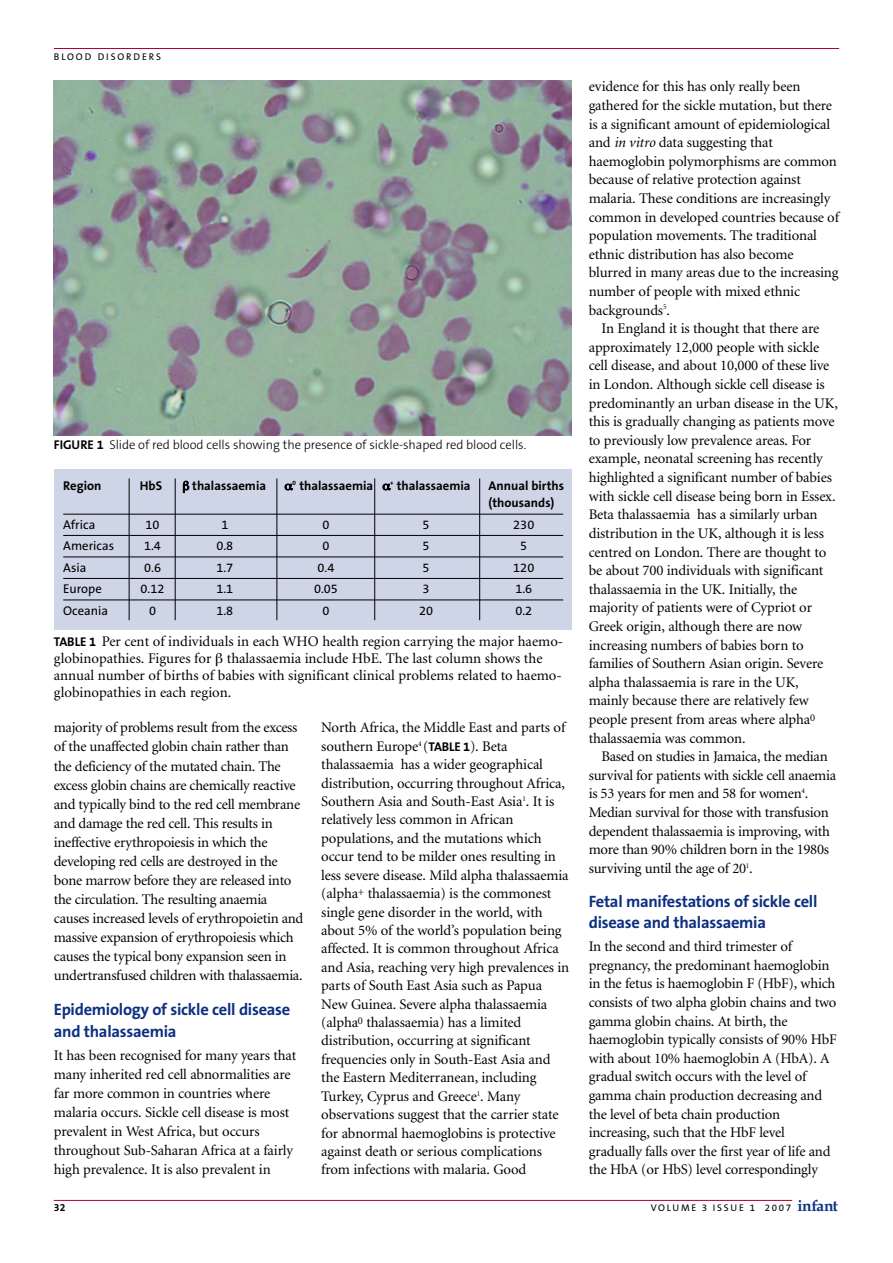
<style>
.page{position:relative;width:893px;height:1263px;background:#fff}
.page>*{position:absolute;margin:0;border:0;box-sizing:border-box;transform-origin:0 0}
.t1{font:700 16.5px/21.8px "The Sans B7";letter-spacing:-.015em;color:#0c2f81}
.t2{font:14.7px/18.6px "Minion";letter-spacing:-.01em;color:#000}
.t3{font:12.75px "The Sans B5 Plain";color:#000}
.t4{font:300 12.75px "The Sans B3";letter-spacing:-.005em;color:#000}
.t5{font:700 12.75px/17.2px "The Sans B7";color:#000}
.t6{font:700 10.5px "The Sans B7";color:#000}
.t7{font:9.75px "The Sans B5 Plain";letter-spacing:.185em;color:#000}
.s1{font-family:"The Sans B7";font-weight:700}
.s2{font-family:"The Sans B7";font-weight:700;font-size:12.75px}
.s3{font-style:italic}
.s4{font-family:"Book Antiqua";font-weight:700;font-size:15.6px;color:#0c2f81}
</style>
<div class="page">
<hr style="left:54px;top:48px;width:785px;height:1px;background:#b6012c">
<hr style="left:54px;top:1200px;width:738px;height:1px;background:#b6012c">
<div style="left:55px;top:469px;width:516px;height:160px;background:#ced5e6"></div>
<hr style="left:63px;top:514px;width:500px;height:1px;background:#000">
<hr style="left:63px;top:535px;width:500px;height:1px;background:#000">
<hr style="left:63px;top:557px;width:500px;height:1px;background:#000">
<hr style="left:63px;top:578px;width:500px;height:1px;background:#000">
<hr style="left:63px;top:600px;width:500px;height:1px;background:#000">
<hr style="left:129px;top:478px;width:1px;height:142px;background:#000">
<hr style="left:175px;top:478px;width:1px;height:142px;background:#000">
<hr style="left:276px;top:478px;width:1px;height:142px;background:#000">
<hr style="left:374px;top:478px;width:1px;height:142px;background:#000">
<hr style="left:479px;top:478px;width:1px;height:142px;background:#000">
<img style="left:54px;top:81px;width:517px;height:355px">
<p class="t7" style="left:54px;top:53px;width:109px">BLOOD DISORDERS</p>
<p class="t4" style="left:54px;top:439px;width:474px"><span class="s1">FIGURE 1</span> Slide of red blood cells showing the presence of sickle-shaped red blood cells.</p>
<p class="t5" style="left:63px;top:478px;width:40px">Region</p>
<p class="t5" style="left:140px;top:478px;width:24px">HbS</p>
<p class="t5" style="left:192px;top:478px;width:75px">thalassaemia</p>
<p class="t5" style="left:292px;top:478px;width:82px"><sup>0</sup> thalassaemia</p>
<p class="t5" style="left:390px;top:478px;width:82px"><sup>+</sup> thalassaemia</p>
<p class="t5" style="left:488px;top:478px;width:77px">Annual births (thousands)</p>
<p class="t3" style="left:63px;top:519px;width:34px">Africa</p>
<p class="t3" style="left:145px;top:519px;width:16px">10</p>
<p class="t3" style="left:221px;top:519px;width:9px">1</p>
<p class="t3" style="left:322px;top:519px;width:9px">0</p>
<p class="t3" style="left:422px;top:519px;width:9px">5</p>
<p class="t3" style="left:513px;top:519px;width:23px">230</p>
<p class="t3" style="left:63px;top:541px;width:52px">Americas</p>
<p class="t3" style="left:144px;top:541px;width:18px">1.4</p>
<p class="t3" style="left:216px;top:541px;width:18px">0.8</p>
<p class="t3" style="left:322px;top:541px;width:9px">0</p>
<p class="t3" style="left:422px;top:541px;width:9px">5</p>
<p class="t3" style="left:520px;top:541px;width:9px">5</p>
<p class="t3" style="left:63px;top:562px;width:25px">Asia</p>
<p class="t3" style="left:144px;top:562px;width:18px">0.6</p>
<p class="t3" style="left:216px;top:562px;width:18px">1.7</p>
<p class="t3" style="left:317px;top:562px;width:18px">0.4</p>
<p class="t3" style="left:422px;top:562px;width:9px">5</p>
<p class="t3" style="left:513px;top:562px;width:23px">120</p>
<p class="t3" style="left:63px;top:584px;width:40px">Europe</p>
<p class="t3" style="left:140px;top:584px;width:25px">0.12</p>
<p class="t3" style="left:216px;top:584px;width:18px">1.1</p>
<p class="t3" style="left:314px;top:584px;width:25px">0.05</p>
<p class="t3" style="left:422px;top:584px;width:9px">3</p>
<p class="t3" style="left:515px;top:584px;width:18px">1.6</p>
<p class="t3" style="left:63px;top:605px;width:46px">Oceania</p>
<p class="t3" style="left:149px;top:605px;width:9px">0</p>
<p class="t3" style="left:216px;top:605px;width:18px">1.8</p>
<p class="t3" style="left:322px;top:605px;width:9px">0</p>
<p class="t3" style="left:419px;top:605px;width:16px">20</p>
<p class="t3" style="left:515px;top:605px;width:18px">0.2</p>
<p class="t2" style="left:54px;top:634px;width:511px;line-height:17.2px"><span class="s2">TABLE 1</span> Per cent of individuals in each WHO health region carrying the major haemo&shy;globinopathies. Figures for thalassaemia include HbE. The last column shows the annual number of births of babies with significant clinical problems related to haemo&shy;globinopathies in each region.</p>
<p class="t2" style="left:54px;top:719px;width:251px;line-height:19px">majority of problems result from the excess of the unaffected globin chain rather than the deficiency of the mutated chain. The excess globin chains are chemically reactive and typically bind to the red cell membrane and damage the red cell. This results in ineffective erythropoiesis in which the developing red cells are destroyed in the bone marrow before they are released into the circulation. The resulting anaemia causes increased levels of erythropoietin and massive expansion of erythropoiesis which causes the typical bony expansion seen in undertransfused children with thalassaemia.</p>
<p class="t1" style="left:54px;top:1000px;width:238px">Epidemiology of sickle cell disease and thalassaemia</p>
<p class="t2" style="left:54px;top:1047px;width:244px;line-height:19px">It has been recognised for many years that many inherited red cell abnormalities are far more common in countries where malaria occurs. Sickle cell disease is most prevalent in West Africa, but occurs throughout Sub-Saharan Africa at a fairly high prevalence. It is also prevalent in</p>
<p class="t2" style="left:321px;top:720px;width:249px">North Africa, the Middle East and parts of southern Europe<sup>4</sup> (<span class="s2">TABLE 1</span>). Beta thalassaemia has a wider geographical distribution, occurring throughout Africa, Southern Asia and South-East Asia<sup>1</sup>. It is relatively less common in African populations, and the mutations which occur tend to be milder ones resulting in less severe disease. Mild alpha thalassaemia (alpha<sup>+</sup> thalassaemia) is the commonest single gene disorder in the world, with about 5% of the world’s population being affected. It is common throughout Africa and Asia, reaching very high prevalences in parts of South East Asia such as Papua New Guinea. Severe alpha thalassaemia (alpha<sup>0</sup> thalassaemia) has a limited distribution, occurring at significant frequencies only in South-East Asia and the Eastern Mediterranean, including Turkey, Cyprus and Greece<sup>1</sup>. Many observations suggest that the carrier state for abnormal haemoglobins is protective against death or serious complications from infections with malaria. Good</p>
<p class="t2" style="left:588px;top:79px;width:252px">evidence for this has only really been gathered for the sickle mutation, but there is a significant amount of epidemiological and <span class="s3">in vitro</span> data suggesting that haemoglobin polymorphisms are common because of relative protection against malaria. These conditions are increasingly common in developed countries because of population movements. The traditional ethnic distribution has also become blurred in many areas due to the increasing number of people with mixed ethnic backgrounds<sup>5</sup>.</p>
<p class="t2" style="left:588px;top:320px;width:251px;text-indent:13px">In England it is thought that there are approximately 12,000 people with sickle cell disease, and about 10,000 of these live in London. Although sickle cell disease is predominantly an urban disease in the UK, this is gradually changing as patients move to previously low prevalence areas. For example, neonatal screening has recently highlighted a significant number of babies with sickle cell disease being born in Essex.<br>Beta thalassaemia has a similarly urban distribution in the UK, although it is less centred on London. There are thought to be about 700 individuals with significant thalassaemia in the UK. Initially, the majority of patients were of Cypriot or Greek origin, although there are now increasing numbers of babies born to families of Southern Asian origin. Severe alpha thalassaemia is rare in the UK, mainly because there are relatively few people present from areas where alpha<sup>0 </sup>thalassaemia was common.</p>
<p class="t2" style="left:588px;top:748px;width:249px;text-indent:13px">Based on studies in Jamaica, the median survival for patients with sickle cell anaemia is 53 years for men and 58 for women<sup>4</sup>.<br>Median survival for those with transfusion dependent thalassaemia is improving, with more than 90% children born in the 1980s surviving until the age of 20<sup>1</sup>.</p>
<p class="t1" style="left:588px;top:892px;width:230px;line-height:21.3px">Fetal manifestations of sickle cell disease and thalassaemia</p>
<p class="t2" style="left:588px;top:938px;width:249px">In the second and third trimester of pregnancy, the predominant haemoglobin in the fetus is haemoglobin F (HbF), which consists of two alpha globin chains and two gamma globin chains. At birth, the haemoglobin typically consists of 90% HbF with about 10% haemoglobin A (HbA). A gradual switch occurs with the level of gamma chain production decreasing and the level of beta chain production increasing, such that the HbF level gradually falls over the first year of life and the HbA (or HbS) level correspondingly</p>
<p class="t6" style="left:54px;top:1203px;width:13px">32</p>
<p class="t7" style="left:650px;top:1204px;width:189px">VOLUME 3 ISSUE 1 2007 <span class="s4">infant</span></p>
</div>
